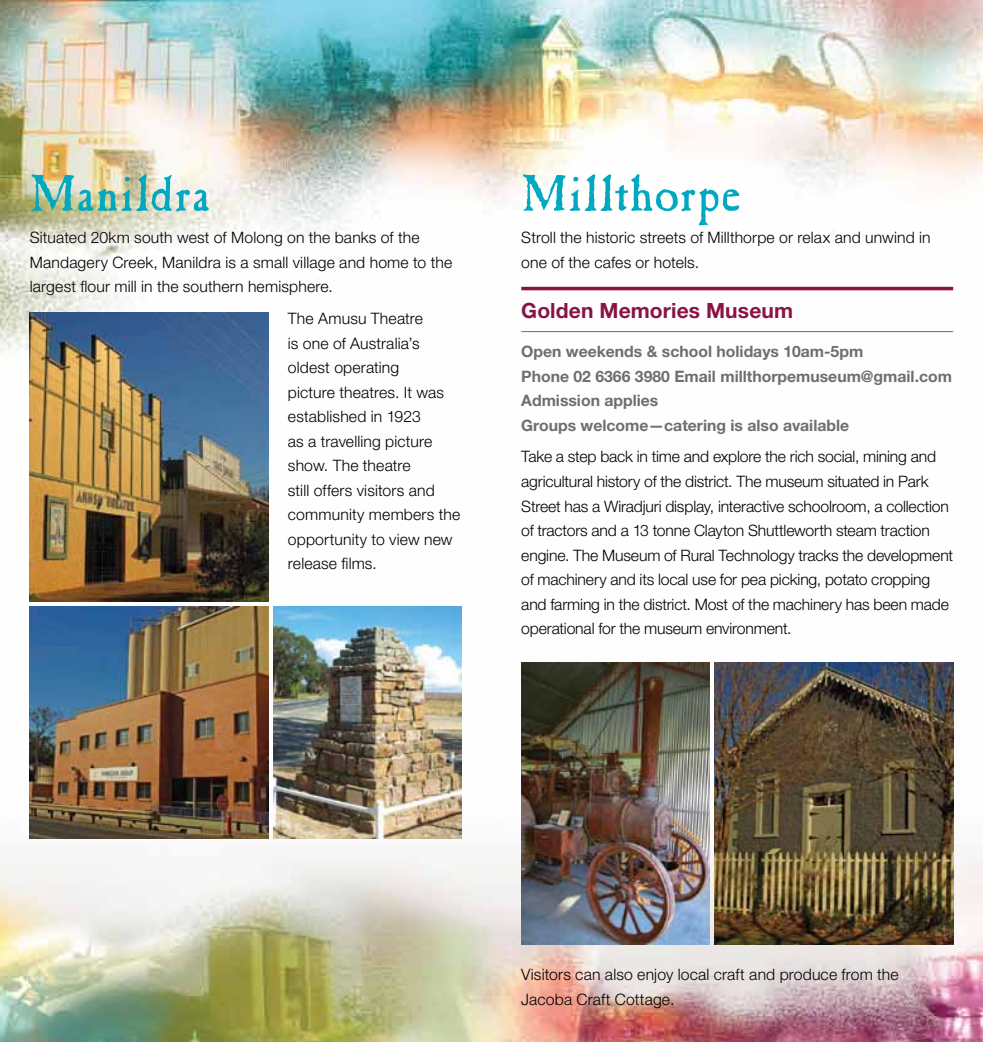
<style>
.page{position:relative;width:983px;height:1042px;background:#fff}
.page>*{position:absolute;margin:0;border:0;box-sizing:border-box;transform-origin:0 0}
.t1{font:52.5px "Caslon Antique";letter-spacing:.01em;color:#00a9c0}
.t2{font:700 21px "Helvetica Neue LT Std";letter-spacing:.005em;color:#891345}
.t3{font:300 15.75px/24.5px "Helvetica Neue LT Std";color:#000}
.t4{font:700 15.75px/24.5px "Helvetica Neue LT Std";color:#6d6e71}
</style>
<div class="page">
<img style="left:0;top:0;width:982px;height:1042px">
<hr style="left:521px;top:287px;width:431px;height:3px;background:#891345">
<hr style="left:521px;top:331px;width:431px;height:1px;background:#6d6e71">
<img style="left:30px;top:313px;width:238px;height:288px">
<img style="left:30px;top:606px;width:238px;height:232px">
<img style="left:273px;top:606px;width:188px;height:232px">
<img style="left:521px;top:662px;width:188px;height:282px">
<img style="left:714px;top:662px;width:238px;height:282px">
<h1 class="t1" style="left:30px;top:170px;width:182px">Manildra</h1>
<p class="t3" style="left:30px;top:225px;width:424px">Situated 20km south west of Molong on the banks of the<br>Mandagery Creek, Manildra is a small village and home to the largest flour mill in the southern hemisphere.</p>
<p class="t3" style="left:288px;top:306px;width:174px">The Amusu Theatre<br>is one of Australia’s oldest operating<br>picture theatres. It was established in 1923<br>as a travelling picture show. The theatre<br>still offers visitors and community members the opportunity to view new release films.</p>
<h1 class="t1" style="left:521px;top:170px;width:221px">Millthorpe</h1>
<p class="t3" style="left:521px;top:225px;width:411px">Stroll the historic streets of Millthorpe or relax and unwind in one of the cafes or hotels.</p>
<h2 class="t2" style="left:521px;top:297px;width:273px">Golden Memories Museum</h2>
<p class="t4" style="left:521px;top:339px;width:432px">Open weekends &amp; school holidays 10am-5pm<br>Phone 02 6366 3980 Email millthorpemuseum@gmail.com Admission applies<br>Groups welcome—catering is also available</p>
<p class="t3" style="left:521px;top:444px;width:433px">Take a step back in time and explore the rich social, mining and agricultural history of the district. The museum situated in Park Street has a Wiradjuri display, interactive schoolroom, a collection of tractors and a 13 tonne Clayton Shuttleworth steam traction engine. The Museum of Rural Technology tracks the development of machinery and its local use for pea picking, potato cropping and farming in the district. Most of the machinery has been made operational for the museum environment.</p>
<p class="t3" style="left:521px;top:962px;width:379px">Visitors can also enjoy local craft and produce from the<br>Jacoba Craft Cottage.</p>
</div>
